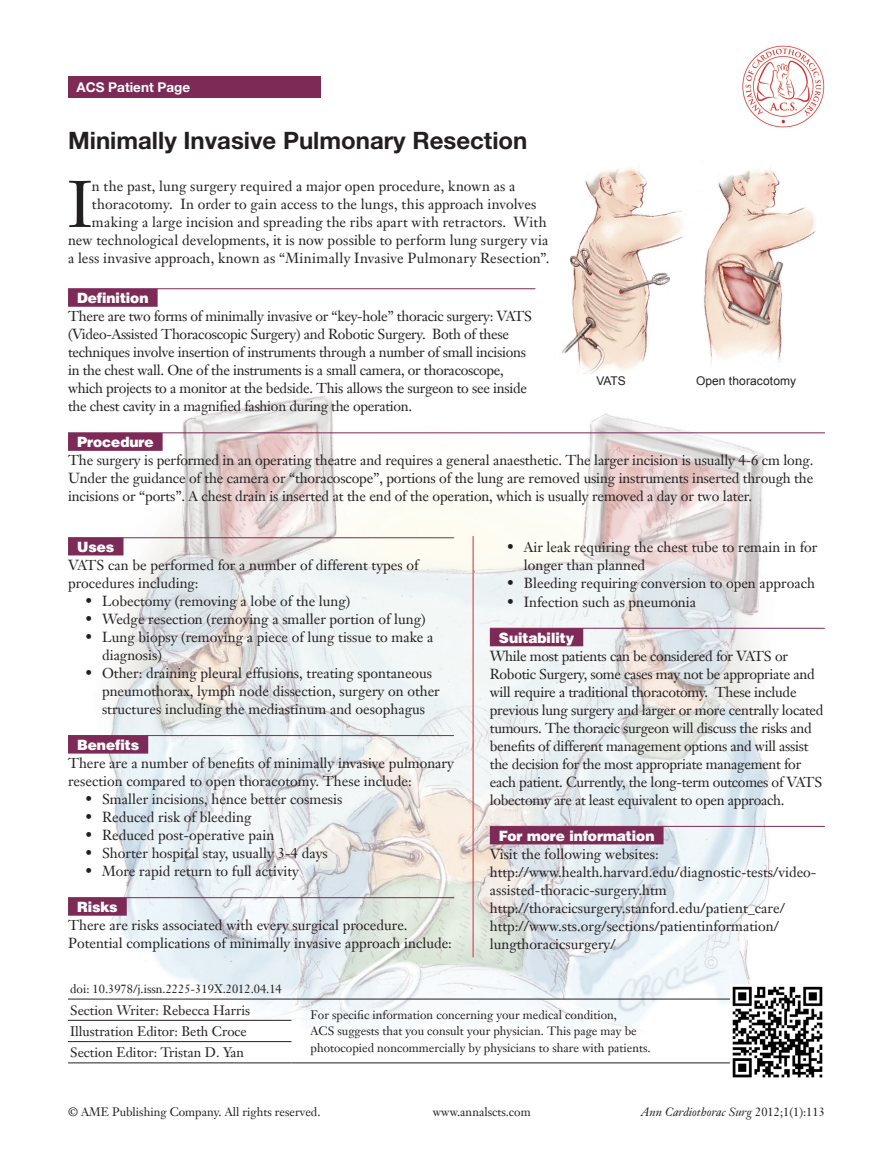
<style>
.page{position:relative;width:893px;height:1170px;background:#fff}
.page>*{position:absolute;margin:0;border:0;box-sizing:border-box;transform-origin:0 0}
.正文{font:64.8px "Janson Text LT";color:#231f20}
.t1{font:700 24px "Helvetica Neue LT Pro";color:#231f20}
.正文-2{font:14.25px/18px "Janson Text LT";color:#231f20}
.正文-3{font:14.25px/18px "Janson Text LT";letter-spacing:-.02em;color:#231f20}
.t2{font:900 14.25px "Helvetica";color:#fff}
.t3{font:13.5px "Janson Text LT";color:#231f20}
.t4{font:700 13.5px "Helvetica Neue LT Pro";color:#fff}
.t5{font:12px/16.5px "Janson Text LT";color:#231f20}
.t6{font:italic 12px "Janson Text LT";color:#231f20}
.t7{font:12px "Arial";letter-spacing:.005em;color:#231f20}
.s1{font-style:normal}
</style>
<div class="page">
<img style="left:68px;top:396px;width:757px;height:647px">
<hr style="left:68px;top:288px;width:467px;height:1px;background:#7d2a56">
<div style="left:68px;top:289px;width:90px;height:18px;background:#7d2a56"></div>
<hr style="left:68px;top:432px;width:757px;height:1px;background:#7d2a56">
<div style="left:68px;top:433px;width:95px;height:18px;background:#7d2a56"></div>
<div style="left:68px;top:77px;width:252px;height:21px;background:#7d2a56"></div>
<hr style="left:68px;top:537px;width:386px;height:1px;background:#7d2a56">
<div style="left:68px;top:537px;width:55px;height:18px;background:#7d2a56"></div>
<hr style="left:68px;top:735px;width:386px;height:1px;background:#7d2a56">
<div style="left:68px;top:735px;width:80px;height:18px;background:#7d2a56"></div>
<hr style="left:68px;top:897px;width:386px;height:1px;background:#7d2a56">
<div style="left:68px;top:897px;width:59px;height:18px;background:#7d2a56"></div>
<hr style="left:490px;top:628px;width:335px;height:1px;background:#7d2a56">
<div style="left:490px;top:628px;width:93px;height:18px;background:#7d2a56"></div>
<hr style="left:490px;top:826px;width:335px;height:1px;background:#7d2a56">
<div style="left:490px;top:826px;width:174px;height:18px;background:#7d2a56"></div>
<hr style="left:473px;top:536px;width:1px;height:421px;background:#d43740">
<img style="left:561px;top:165px;width:255px;height:209px">
<hr style="left:68px;top:998px;width:223px;height:1px;background:#231f20">
<hr style="left:291px;top:998px;width:533px;height:1px;background:#231f20">
<hr style="left:291px;top:1062px;width:533px;height:1px;background:#231f20">
<hr style="left:68px;top:1019px;width:223px;height:1px;background:#231f20">
<hr style="left:68px;top:1041px;width:223px;height:1px;background:#231f20">
<hr style="left:68px;top:1062px;width:223px;height:1px;background:#231f20">
<img style="left:742px;top:45px;width:83px;height:83px">
<img style="left:730px;top:984px;width:95px;height:94px">
<p class="t4" style="left:77px;top:79px;width:115px">ACS Patient Page</p>
<p class="t1" style="left:68px;top:125px;width:461px">Minimally Invasive Pulmonary Resection</p>
<p class="正文" style="left:68px;top:163px;width:25px">I</p>
<p class="正文-2" style="left:92px;top:177px;width:425px">n the past, lung surgery required a major open procedure, known as a</p>
<p class="正文-2" style="left:92px;top:195px;width:446px">thoracotomy. In order to gain access to the lungs, this approach involves</p>
<p class="正文-2" style="left:92px;top:213px;width:456px">making a large incision and spreading the ribs apart with retractors. With</p>
<p class="正文-2" style="left:68px;top:231px;width:482px">new technological developments, it is now possible to perform lung surgery via</p>
<p class="正文-2" style="left:68px;top:249px;width:483px">a less invasive approach, known as “Minimally Invasive Pulmonary Resection”.</p>
<p class="t2" style="left:77px;top:289px;width:73px">Definition</p>
<p class="正文-3" style="left:68px;top:307px;width:466px">There are two forms of minimally invasive or “key-hole” thoracic surgery: VATS (Video-Assisted Thoracoscopic Surgery) and Robotic Surgery. Both of these techniques involve insertion of instruments through a number of small incisions in the chest wall. One of the instruments is a small camera, or thoracoscope, which projects to a monitor at the bedside. This allows the surgeon to see inside the chest cavity in a magnified fashion during the operation.</p>
<p class="t2" style="left:77px;top:433px;width:78px">Procedure</p>
<p class="正文-2" style="left:68px;top:451px;width:747px;text-align:justify">The surgery is performed in an operating theatre and requires a general anaesthetic. The larger incision is usually 4-6 cm long.<br>Under the guidance of the camera or “thoracoscope”, portions of the lung are removed using instruments inserted through the incisions or “ports”. A chest drain is inserted at the end of the operation, which is usually removed a day or two later.</p>
<p class="t7" style="left:596px;top:373px;width:31px">VATS</p>
<p class="t7" style="left:696px;top:373px;width:102px">Open thoracotomy</p>
<p class="t2" style="left:77px;top:537px;width:39px">Uses</p>
<p class="正文-2" style="left:68px;top:555px;width:352px">VATS can be performed for a number of different types of procedures including:</p>
<p class="正文-2" style="left:85px;top:591px;width:267px">• Lobectomy (removing a lobe of the lung)</p>
<p class="正文-2" style="left:85px;top:609px;width:342px">• Wedge resection (removing a smaller portion of lung)</p>
<p class="正文-2" style="left:102px;top:627px;width:333px;text-indent:-17px">• Lung biopsy (removing a piece of lung tissue to make a diagnosis)</p>
<p class="正文-2" style="left:102px;top:663px;width:339px;text-indent:-17px">• Other: draining pleural effusions, treating spontaneous pneumothorax, lymph node dissection, surgery on other structures including the mediastinum and oesophagus</p>
<p class="t2" style="left:77px;top:735px;width:63px">Benefits</p>
<p class="正文-2" style="left:68px;top:753px;width:387px">There are a number of benefits of minimally invasive pulmonary resection compared to open thoracotomy. These include:</p>
<p class="正文-2" style="left:85px;top:789px;width:259px">• Smaller incisions, hence better cosmesis</p>
<p class="正文-2" style="left:85px;top:807px;width:168px">• Reduced risk of bleeding</p>
<p class="正文-2" style="left:85px;top:825px;width:191px">• Reduced post-operative pain</p>
<p class="正文-2" style="left:85px;top:843px;width:244px">• Shorter hospital stay, usually 3-4 days</p>
<p class="正文-2" style="left:85px;top:861px;width:216px">• More rapid return to full activity</p>
<p class="t2" style="left:77px;top:897px;width:42px">Risks</p>
<p class="正文-2" style="left:68px;top:915px;width:385px">There are risks associated with every surgical procedure.<br>Potential complications of minimally invasive approach include:</p>
<p class="正文-2" style="left:524px;top:538px;width:295px;text-indent:-17px">• Air leak requiring the chest tube to remain in for longer than planned</p>
<p class="正文-2" style="left:507px;top:574px;width:310px">• Bleeding requiring conversion to open approach</p>
<p class="正文-2" style="left:507px;top:592px;width:191px">• Infection such as pneumonia</p>
<p class="t2" style="left:499px;top:628px;width:77px">Suitability</p>
<p class="正文-3" style="left:490px;top:646px;width:335px">While most patients can be considered for VATS or Robotic Surgery, some cases may not be appropriate and will require a traditional thoracotomy. These include previous lung surgery and larger or more centrally located tumours. The thoracic surgeon will discuss the risks and benefits of different management options and will assist the decision for the most appropriate management for each patient. Currently, the long-term outcomes of VATS lobectomy are at least equivalent to open approach.</p>
<p class="t2" style="left:499px;top:826px;width:157px">For more information</p>
<p class="正文-2" style="left:490px;top:844px;width:170px">Visit the following websites:</p>
<p class="正文-2" style="left:490px;top:862px;width:328px">http://www.health.harvard.edu/diagnostic-tests/video&shy;assisted-thoracic-surgery.htm</p>
<p class="正文-2" style="left:490px;top:898px;width:297px">http://thoracicsurgery.stanford.edu/patient_care/</p>
<p class="正文-2" style="left:490px;top:916px;width:291px">http://www.sts.org/sections/patientinformation/ lungthoracicsurgery/</p>
<p class="t5" style="left:70px;top:980px;width:213px">doi: 10.3978/j.issn.2225-319X.2012.04.14</p>
<p class="t3" style="left:70px;top:1001px;width:182px">Section Writer: Rebecca Harris</p>
<p class="t3" style="left:70px;top:1022px;width:178px">Illustration Editor: Beth Croce</p>
<p class="t3" style="left:70px;top:1043px;width:175px">Section Editor: Tristan D. Yan</p>
<p class="t5" style="left:311px;top:1006px;width:341px">For specific information concerning your medical condition,<br>ACS suggests that you consult your physician. This page may be photocopied noncommercially by physicians to share with patients.</p>
<p class="t5" style="left:68px;top:1103px;width:254px">© AME Publishing Company. All rights reserved.</p>
<p class="t5" style="left:433px;top:1103px;width:99px">www.annalscts.com</p>
<p class="t6" style="left:641px;top:1104px;width:185px">Ann Cardiothorac Surg <span class="s1">2012;1(1):113</span></p>
</div>
